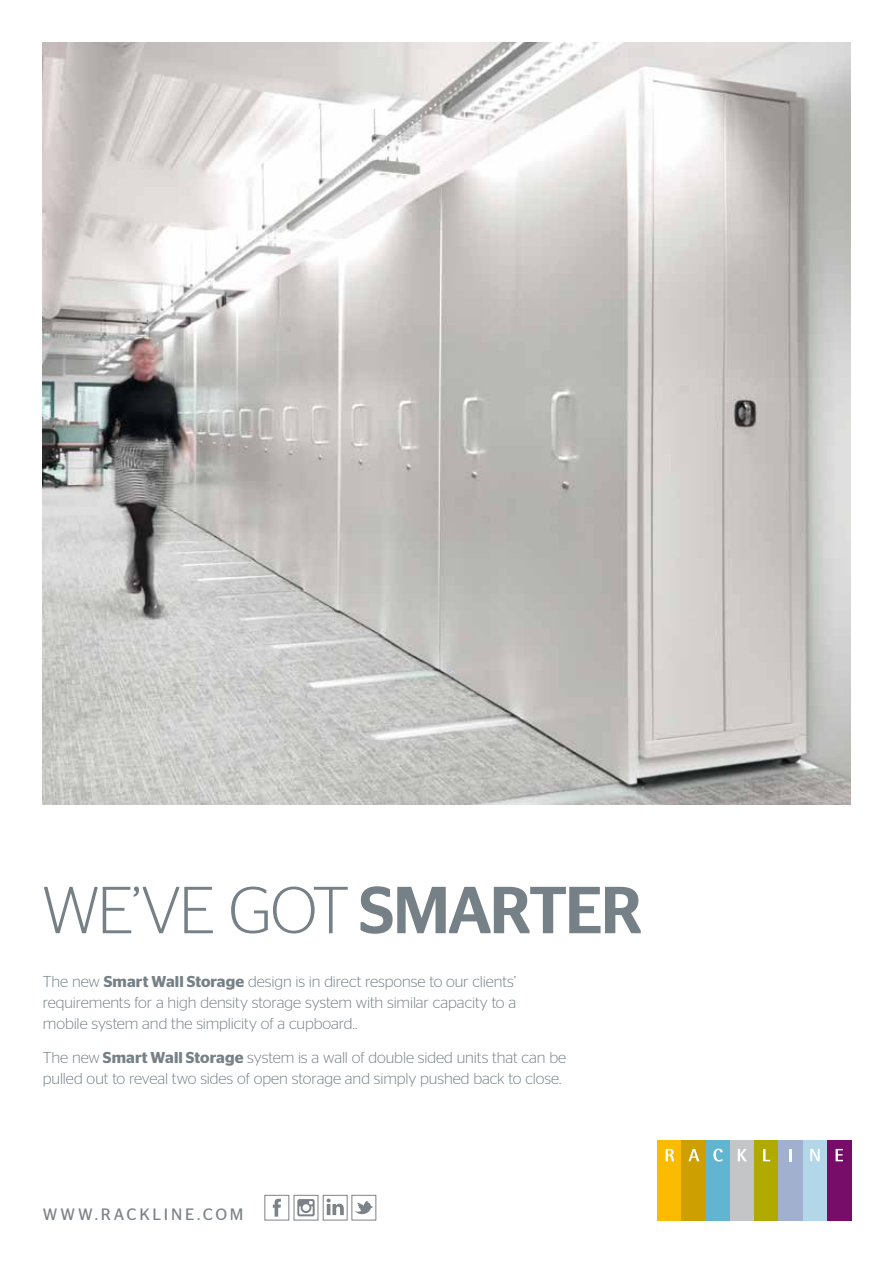
<style>
.page{position:relative;width:893px;height:1263px;background:#fff}
.page>*{position:absolute;margin:0;border:0;box-sizing:border-box;transform-origin:0 0}
.t1{font:300 66.3px "Stag Sans";letter-spacing:-.04em;color:#768187}
.t2{font:16.5px "Stag Sans";letter-spacing:.17em;color:#7c8388}
.t3{font:300 15.75px/21px "Stag Sans";letter-spacing:-.005em;color:#768187;text-align:justify}
.s1{font-weight:500}
.s2{font-weight:600}
</style>
<div class="page">
<div style="left:658px;top:1140px;width:24px;height:80px;background:#fabb00"></div>
<div style="left:682px;top:1140px;width:24px;height:80px;background:#ce9f00"></div>
<div style="left:706px;top:1140px;width:24px;height:80px;background:#62b5d0"></div>
<div style="left:730px;top:1140px;width:24px;height:80px;background:#c4c5c6"></div>
<div style="left:754px;top:1140px;width:25px;height:80px;background:#b0aa00"></div>
<div style="left:779px;top:1140px;width:24px;height:80px;background:#a1b0ce"></div>
<div style="left:803px;top:1140px;width:24px;height:80px;background:#b2d7e9"></div>
<div style="left:827px;top:1140px;width:24px;height:80px;background:#780d69"></div>
<svg style="left:666px;top:1149px;width:8px;height:12px"></svg>
<svg style="left:688px;top:1149px;width:11px;height:12px"></svg>
<svg style="left:713px;top:1149px;width:10px;height:12px"></svg>
<svg style="left:738px;top:1149px;width:9px;height:12px"></svg>
<svg style="left:763px;top:1149px;width:7px;height:12px"></svg>
<svg style="left:789px;top:1149px;width:3px;height:12px"></svg>
<svg style="left:810px;top:1149px;width:10px;height:12px"></svg>
<svg style="left:836px;top:1149px;width:7px;height:12px"></svg>
<img style="left:43px;top:42px;width:807px;height:762px">
<svg style="left:355px;top:1201px;width:18px;height:14px"></svg>
<div style="left:351px;top:1195px;width:25px;height:25px;border:1px solid #7c8388"></div>
<div style="left:264px;top:1195px;width:25px;height:25px;border:1px solid #7c8388"></div>
<svg style="left:273px;top:1199px;width:8px;height:17px"></svg>
<div style="left:323px;top:1195px;width:25px;height:25px;border:1px solid #7c8388"></div>
<svg style="left:327px;top:1198px;width:17px;height:17px"></svg>
<svg style="left:297px;top:1199px;width:18px;height:17px"></svg>
<h1 class="t1" style="left:42px;top:874px;width:602px">WE’VE GOT <span class="s1">SMARTER</span></h1>
<p class="t3" style="left:43px;top:971px;width:475px">The new <span class="s2">Smart Wall Storage</span> design is in direct response to our clients’ requirements for a high density storage system with similar capacity to a mobile system and the simplicity of a cupboard..</p>
<p class="t3" style="left:43px;top:1046px;width:525px">The new <span class="s2">Smart Wall Storage</span> system is a wall of double sided units that can be pulled out to reveal two sides of open storage and simply pushed back to close.</p>
<p class="t2" style="left:43px;top:1204px;width:202px">WWW.RACKLINE.COM</p>
</div>
